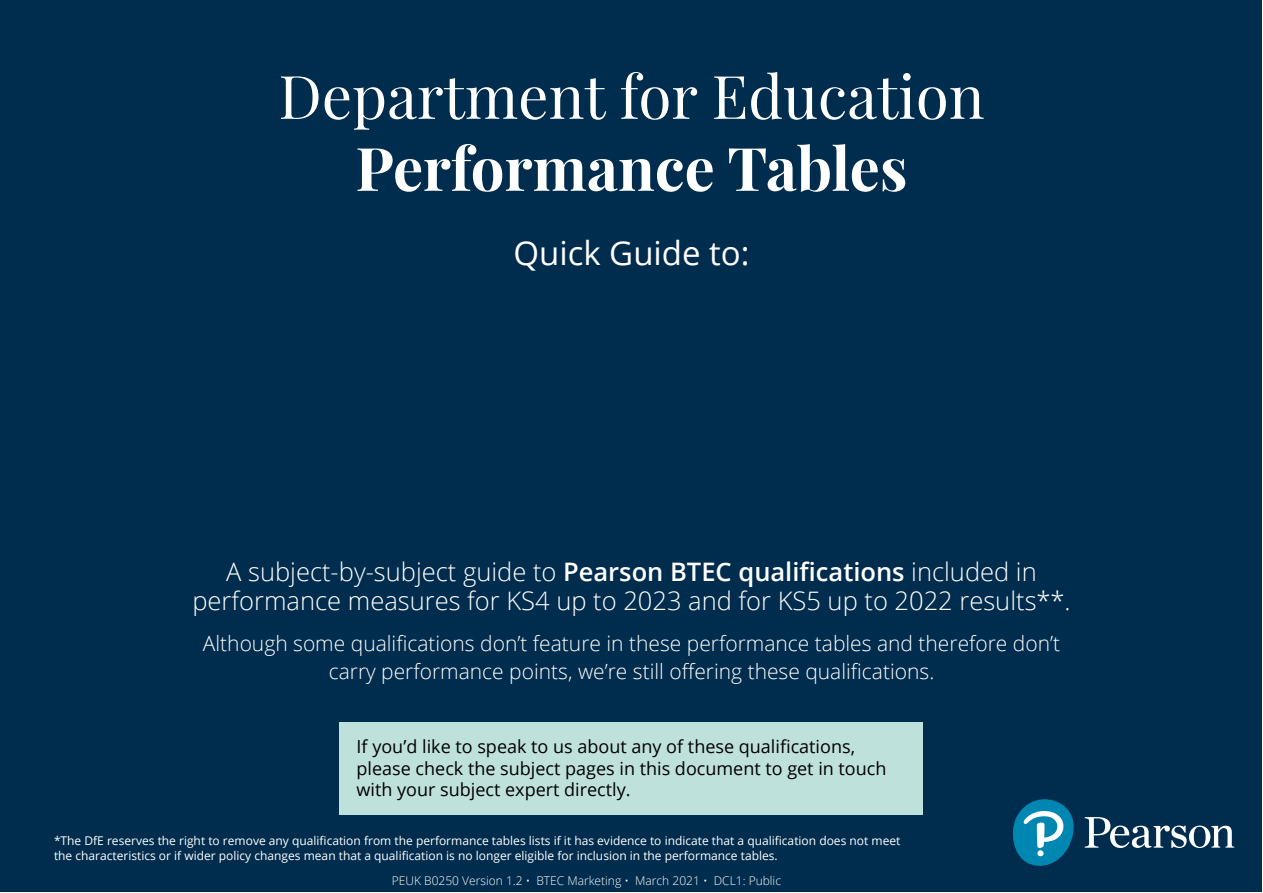
<style>
.page{position:relative;width:1263px;height:893px;background:#fff}
.page>*{position:absolute;margin:0;border:0;box-sizing:border-box;transform-origin:0 0}
.t1{font:60px/72px "Playfair Display";color:#fff;text-align:center}
.t2{font:33px "Open Sans";color:#fff}
.t3{font:300 25.5px/28.5px "Open Sans";color:#fff;text-align:center}
.t4{font:300 21px/28.5px "Open Sans";color:#fff;text-align:center}
.t5{font:18px/21.6px "Open Sans";color:#000}
.t6{font:12px/14.4px "Open Sans";color:#fff}
.t7{font:300 12px "Open Sans";color:#fff}
.s1{font-weight:700}
.s2{font-weight:600}
</style>
<div class="page">
<div style="left:1px;top:1px;width:1261px;height:891px;background:#002c4d"></div>
<div style="left:340px;top:722px;width:583px;height:93px;background:#bfe1db"></div>
<svg style="left:1084px;top:817px;width:150px;height:31px"></svg>
<svg style="left:1012px;top:799px;width:62px;height:67px"></svg>
<p class="t1" style="left:278px;top:60px;width:708px">Department for Education<br><span class="s1">Performance Tables</span></p>
<p class="t2" style="left:513px;top:230px;width:238px">Quick Guide to:</p>
<p class="t3" style="left:192px;top:557px;width:880px">A subject-by-subject guide to <span class="s2">Pearson BTEC qualifications</span> included in performance measures for KS4 up to 2023 and for KS5 up to 2022 results**.</p>
<p class="t4" style="left:203px;top:628px;width:859px">Although some qualifications don’t feature in these performance tables and therefore don’t carry performance points, we’re still offering these qualifications.</p>
<p class="t5" style="left:357px;top:735px;width:531px">If you’d like to speak to us about any of these qualifications, please check the subject pages in this document to get in touch with your subject expert directly.</p>
<p class="t6" style="left:54px;top:833px;width:848px">*The DfE reserves the right to remove any qualification from the performance tables lists if it has evidence to indicate that a qualification does not meet the characteristics or if wider policy changes mean that a qualification is no longer eligible for inclusion in the performance tables.</p>
<p class="t7" style="left:392px;top:872px;width:391px">PEUK B0250 Version 1.2 • BTEC Marketing • March 2021 • DCL1: Public</p>
</div>
